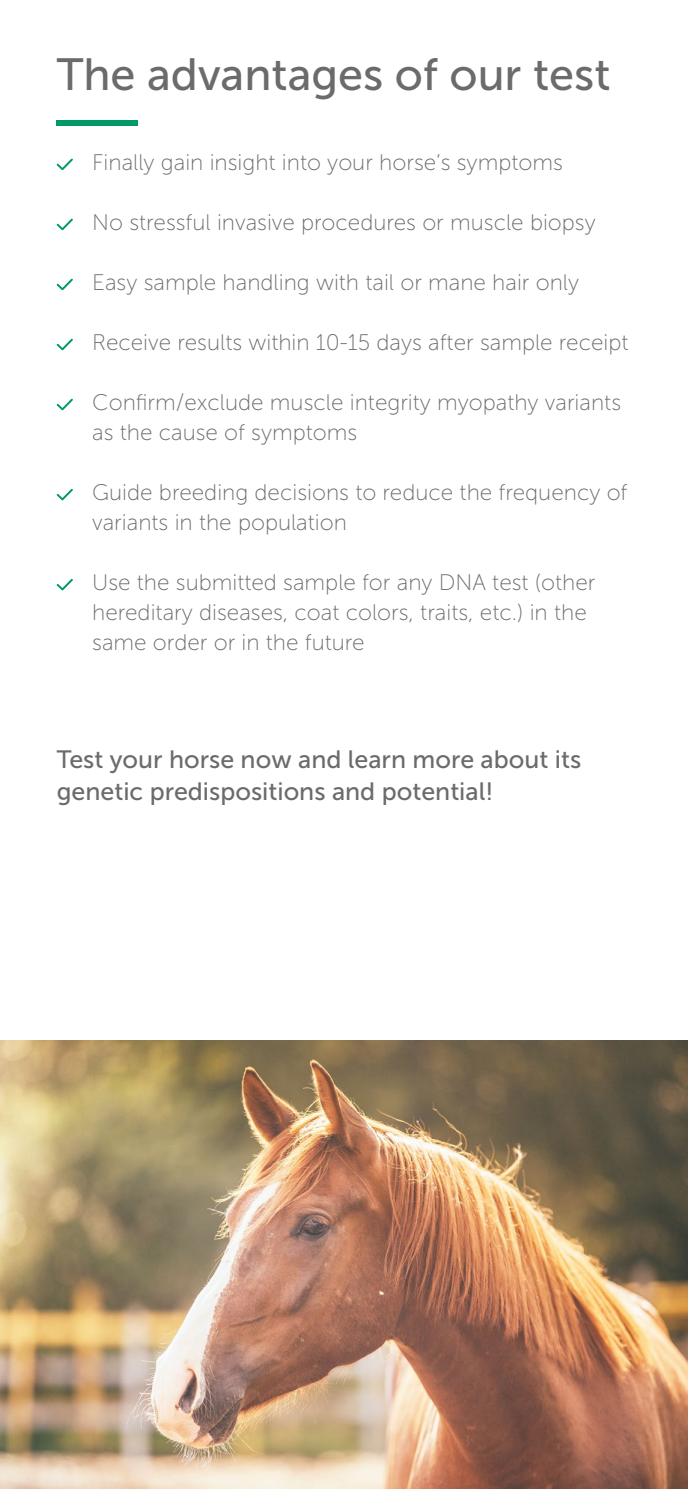
<style>
.page{position:relative;width:688px;height:1489px;background:#fff}
.page>*{position:absolute;margin:0;border:0;box-sizing:border-box;transform-origin:0 0}
.t1{font:45px "Museo Sans 500";color:#6a6c6a}
.t2{font:25px/32.5px "Museo Sans 500";color:#6a6c6a}
.t3{font:22.5px/30px "Museo Sans 100";color:#6a6c6a}
</style>
<div class="page">
<svg style="left:57px;top:158px;width:16px;height:12px"></svg>
<svg style="left:57px;top:218px;width:16px;height:12px"></svg>
<svg style="left:57px;top:278px;width:16px;height:12px"></svg>
<svg style="left:57px;top:338px;width:16px;height:12px"></svg>
<svg style="left:57px;top:398px;width:16px;height:12px"></svg>
<svg style="left:57px;top:488px;width:16px;height:12px"></svg>
<svg style="left:57px;top:579px;width:16px;height:11px"></svg>
<img style="left:0;top:1040px;width:687px;height:448px">
<div style="left:57px;top:121px;width:81px;height:5px;background:#009a64"></div>
<h1 class="t1" style="left:57px;top:50px;width:555px">The advantages of our test</h1>
<p class="t3" style="left:92px;top:148px;width:472px">Finally gain insight into your horse‘s symptoms</p>
<p class="t3" style="left:92px;top:208px;width:505px">No stressful invasive procedures or muscle biopsy</p>
<p class="t3" style="left:92px;top:268px;width:488px">Easy sample handling with tail or mane hair only</p>
<p class="t3" style="left:92px;top:328px;width:537px">Receive results within 10-15 days after sample receipt</p>
<p class="t3" style="left:92px;top:388px;width:530px">Confirm/exclude muscle integrity myopathy variants as the cause of symptoms</p>
<p class="t3" style="left:92px;top:478px;width:536px">Guide breeding decisions to reduce the frequency of variants in the population</p>
<p class="t3" style="left:92px;top:568px;width:504px">Use the submitted sample for any DNA test (other hereditary diseases, coat colors, traits, etc.) in the same order or in the future</p>
<p class="t2" style="left:57px;top:742px;width:526px">Test your horse now and learn more about its genetic predispositions and potential!</p>
</div>
